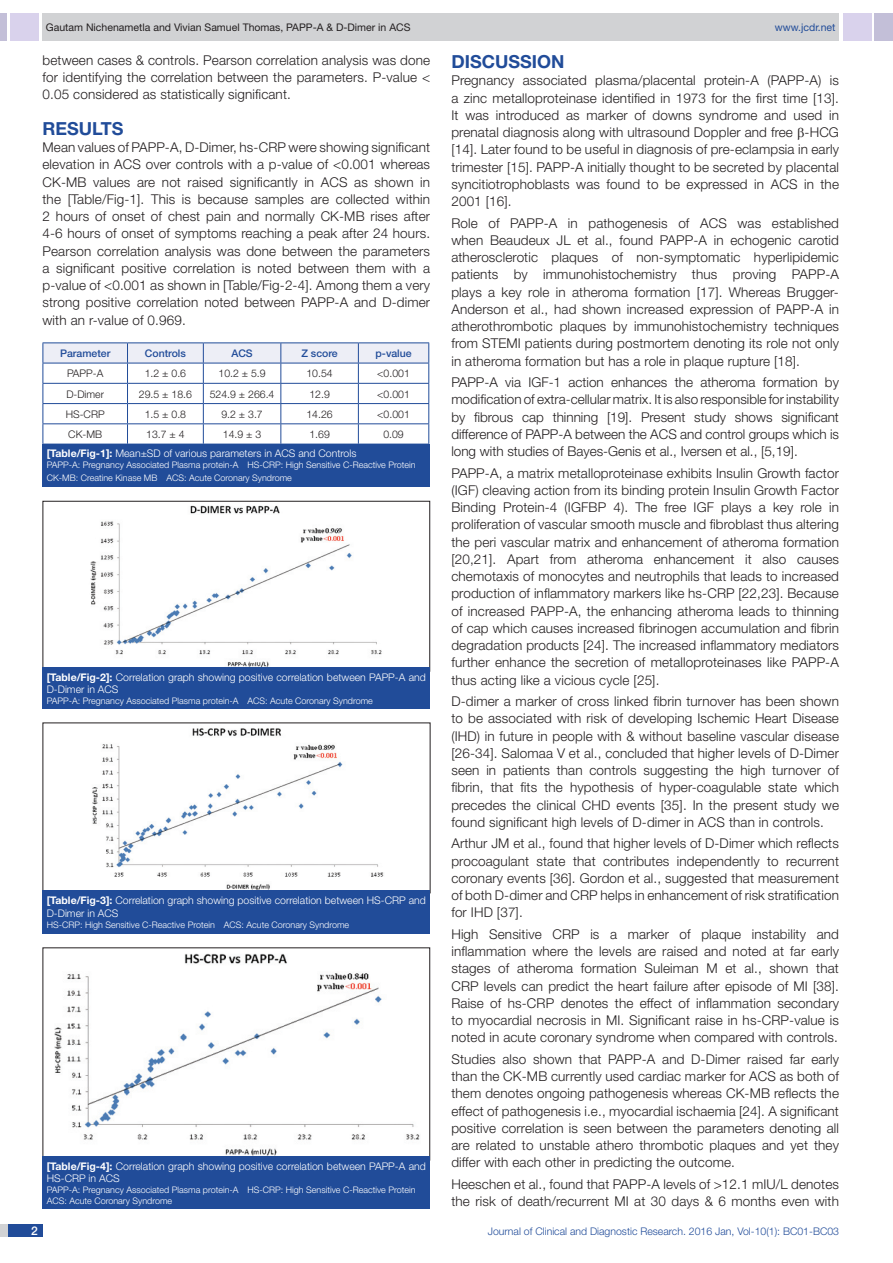
<style>
.page{position:relative;width:893px;height:1263px;background:#fff}
.page>*{position:absolute;margin:0;border:0;box-sizing:border-box;transform-origin:0 0}
.Heading{font:700 18px "Helvetica Neue";color:#214c99}
.Body_text{font:300 13.5px/17.2px "Helvetica Neue";letter-spacing:.01em;color:#231f20;text-align:justify}
.t1{font:500 12px "Helvetica Neue";color:#fff}
.Table_text{font:300 10.5px/12.6px "Helvetica Neue";color:#fff}
.Table_text-2{font:300 10.5px "Helvetica Neue";color:#231f20}
.t2{font:300 10.5px "Helvetica Neue";color:#214c99}
.t3{font:10.5px "Helvetica Neue";color:#231f20}
.Table_text-3{font:500 10.5px "Helvetica Neue";color:#214c99}
.t4{font:10.5px "Helvetica Neue";color:#214c99}
.Table_text-4{font:300 9px "Helvetica Neue";color:#fff}
.s1{font-weight:700}
</style>
<div class="page">
<div style="left:0;top:13px;width:7px;height:28px;background:#c3bfd8"></div>
<div style="left:10px;top:13px;width:29px;height:28px;background:#d9d2ec"></div>
<div style="left:43px;top:13px;width:796px;height:28px;background:#d1d2d4"></div>
<div style="left:875px;top:13px;width:18px;height:28px;background:#c3bfd8"></div>
<div style="left:843px;top:13px;width:29px;height:28px;background:#d9d2ec"></div>
<div style="left:0;top:1224px;width:43px;height:13px;background:#d1d2d4"></div>
<div style="left:8px;top:1224px;width:35px;height:13px;background:#214c99"></div>
<hr style="left:43px;top:342px;width:85px;height:1px;background:#214c99">
<hr style="left:128px;top:342px;width:75px;height:1px;background:#214c99">
<hr style="left:203px;top:342px;width:78px;height:1px;background:#214c99">
<hr style="left:281px;top:342px;width:77px;height:1px;background:#214c99">
<hr style="left:358px;top:342px;width:71px;height:1px;background:#214c99">
<svg style="left:43px;top:343px;width:386px;height:101px"></svg>
<div style="left:43px;top:444px;width:387px;height:42px;background:#214c99"></div>
<img style="left:90px;top:505px;width:292px;height:162px">
<div style="left:43px;top:501px;width:387px;height:171px;border:1px solid #231f20"></div>
<img style="left:92px;top:728px;width:292px;height:162px">
<div style="left:43px;top:667px;width:387px;height:42px;background:#214c99"></div>
<div style="left:43px;top:890px;width:387px;height:44px;background:#214c99"></div>
<img style="left:54px;top:953px;width:366px;height:203px">
<div style="left:43px;top:1156px;width:387px;height:53px;background:#214c99"></div>
<p class="t3" style="left:46px;top:21px;width:366px">Gautam Nichenametla and Vivian Samuel Thomas, PAPP-A &amp; D-Dimer in ACS</p>
<p class="t4" style="left:775px;top:21px;width:62px">www.jcdr.net</p>
<p class="Body_text" style="left:43px;top:51px;width:389px">between cases &amp; controls. Pearson correlation analysis was done for identifying the correlation between the parameters. P-value &lt; 0.05 considered as statistically significant.</p>
<p class="Heading" style="left:43px;top:117px;width:83px">RESULTS</p>
<p class="Body_text" style="left:43px;top:138px;width:389px">Mean values of PAPP-A, D-Dimer, hs-CRP were showing significant elevation in ACS over controls with a p-value of &lt;0.001 whereas CK-MB values are not raised significantly in ACS as shown in the [Table/Fig-1]. This is because samples are collected within 2 hours of onset of chest pain and normally CK-MB rises after 4-6 hours of onset of symptoms reaching a peak after 24 hours.<br>Pearson correlation analysis was done between the parameters a significant positive correlation is noted between them with a p-value of &lt;0.001 as shown in [Table/Fig-2-4]. Among them a very strong positive correlation noted between PAPP-A and D-dimer with an r-value of 0.969.</p>
<p class="Table_text-3" style="left:60px;top:347px;width:52px">Parameter</p>
<p class="Table_text-3" style="left:145px;top:347px;width:43px">Controls</p>
<p class="Table_text-3" style="left:231px;top:347px;width:23px">ACS</p>
<p class="Table_text-3" style="left:301px;top:347px;width:38px">Z score</p>
<p class="Table_text-3" style="left:375px;top:347px;width:38px">p-value</p>
<p class="Table_text-2" style="left:67px;top:367px;width:38px">PAPP-A</p>
<p class="Table_text-2" style="left:145px;top:367px;width:43px">1.2 ± 0.6</p>
<p class="Table_text-2" style="left:219px;top:367px;width:49px">10.2 ± 5.9</p>
<p class="Table_text-2" style="left:306px;top:367px;width:28px">10.54</p>
<p class="Table_text-2" style="left:377px;top:367px;width:34px">&lt;0.001</p>
<p class="Table_text-2" style="left:66px;top:387px;width:39px">D-Dimer</p>
<p class="Table_text-2" style="left:139px;top:387px;width:55px">29.5 ± 18.6</p>
<p class="Table_text-2" style="left:210px;top:387px;width:66px">524.9 ± 266.4</p>
<p class="Table_text-2" style="left:309px;top:387px;width:22px">12.9</p>
<p class="Table_text-2" style="left:377px;top:387px;width:34px">&lt;0.001</p>
<p class="Table_text-2" style="left:66px;top:408px;width:40px">HS-CRP</p>
<p class="Table_text-2" style="left:145px;top:408px;width:43px">1.5 ± 0.8</p>
<p class="Table_text-2" style="left:221px;top:408px;width:43px">9.2 ± 3.7</p>
<p class="Table_text-2" style="left:306px;top:408px;width:28px">14.26</p>
<p class="Table_text-2" style="left:377px;top:408px;width:34px">&lt;0.001</p>
<p class="Table_text-2" style="left:68px;top:428px;width:35px">CK-MB</p>
<p class="Table_text-2" style="left:146px;top:428px;width:40px">13.7 ± 4</p>
<p class="Table_text-2" style="left:223px;top:428px;width:40px">14.9 ± 3</p>
<p class="Table_text-2" style="left:309px;top:428px;width:22px">1.69</p>
<p class="Table_text-2" style="left:383px;top:428px;width:22px">0.09</p>
<p class="Table_text" style="left:47px;top:447px;width:311px"><span class="s1">[Table/Fig-1]:</span> Mean±SD of various parameters in ACS and Controls</p>
<p class="Table_text-4" style="left:47px;top:460px;width:370px">PAPP-A: Pregnancy Associated Plasma protein-A HS-CRP: High Sensitive C-Reactive Protein</p>
<p class="Table_text-4" style="left:47px;top:472px;width:247px">CK-MB: Creatine Kinase MB ACS: Acute Coronary Syndrome</p>
<p class="Table_text" style="left:47px;top:670px;width:381px"><span class="s1">[Table/Fig-2]:</span> Correlation graph showing positive correlation between PAPP-A and<br>D-Dimer in ACS</p>
<p class="Table_text-4" style="left:47px;top:695px;width:328px">PAPP-A: Pregnancy Associated Plasma protein-A ACS: Acute Coronary Syndrome</p>
<p class="Table_text" style="left:47px;top:894px;width:381px"><span class="s1">[Table/Fig-3]:</span> Correlation graph showing positive correlation between HS-CRP and<br>D-Dimer in ACS</p>
<p class="Table_text-4" style="left:47px;top:919px;width:304px">HS-CRP: High Sensitive C-Reactive Protein ACS: Acute Coronary Syndrome</p>
<p class="Table_text" style="left:47px;top:1159px;width:381px"><span class="s1">[Table/Fig-4]:</span> Correlation graph showing positive correlation between PAPP-A and<br>HS-CRP in ACS</p>
<p class="Table_text-4" style="left:47px;top:1184px;width:370px">PAPP-A: Pregnancy Associated Plasma protein-A HS-CRP: High Sensitive C-Reactive Protein</p>
<p class="Table_text-4" style="left:47px;top:1195px;width:127px">ACS: Acute Coronary Syndrome</p>
<p class="Heading" style="left:451px;top:51px;width:112px">DISCUSSION</p>
<p class="Body_text" style="left:451px;top:72px;width:389px">Pregnancy associated plasma/placental protein-A (PAPP-A) is a zinc metalloproteinase identified in 1973 for the first time [13].<br>It was introduced as marker of downs syndrome and used in prenatal diagnosis along with ultrasound Doppler and free -HCG [14]. Later found to be useful in diagnosis of pre-eclampsia in early trimester [15]. PAPP-A initially thought to be secreted by placental syncitiotrophoblasts was found to be expressed in ACS in the 2001 [16].</p>
<p class="Body_text" style="left:451px;top:214px;width:389px">Role of PAPP-A in pathogenesis of ACS was established when Beaudeux JL et al., found PAPP-A in echogenic carotid atherosclerotic plaques of non-symptomatic hyperlipidemic patients by immunohistochemistry thus proving PAPP-A plays a key role in atheroma formation [17]. Whereas Brugger-Anderson et al., had shown increased expression of PAPP-A in atherothrombotic plaques by immunohistochemistry techniques from STEMI patients during postmortem denoting its role not only in atheroma formation but has a role in plaque rupture [18].</p>
<p class="Body_text" style="left:451px;top:373px;width:389px">PAPP-A via IGF-1 action enhances the atheroma formation by modification of extra-cellular matrix. It is also responsible for instability by fibrous cap thinning [19]. Present study shows significant difference of PAPP-A between the ACS and control groups which is long with studies of Bayes-Genis et al., Iversen et al., [5,19].</p>
<p class="Body_text" style="left:451px;top:464px;width:389px">PAPP-A, a matrix metalloproteinase exhibits Insulin Growth factor (IGF) cleaving action from its binding protein Insulin Growth Factor Binding Protein-4 (IGFBP 4). The free IGF plays a key role in proliferation of vascular smooth muscle and fibroblast thus altering the peri vascular matrix and enhancement of atheroma formation [20,21]. Apart from atheroma enhancement it also causes chemotaxis of monocytes and neutrophils that leads to increased production of inflammatory markers like hs-CRP [22,23]. Because of increased PAPP-A, the enhancing atheroma leads to thinning of cap which causes increased fibrinogen accumulation and fibrin degradation products [24]. The increased inflammatory mediators further enhance the secretion of metalloproteinases like PAPP-A thus acting like a vicious cycle [25].</p>
<p class="Body_text" style="left:451px;top:692px;width:389px">D-dimer a marker of cross linked fibrin turnover has been shown to be associated with risk of developing Ischemic Heart Disease (IHD) in future in people with &amp; without baseline vascular disease [26-34]. Salomaa V et al., concluded that higher levels of D-Dimer seen in patients than controls suggesting the high turnover of fibrin, that fits the hypothesis of hyper-coagulable state which precedes the clinical CHD events [35]. In the present study we found significant high levels of D-dimer in ACS than in controls.</p>
<p class="Body_text" style="left:451px;top:835px;width:389px">Arthur JM et al., found that higher levels of D-Dimer which reflects procoagulant state that contributes independently to recurrent coronary events [36]. Gordon et al., suggested that measurement of both D-dimer and CRP helps in enhancement of risk stratification for IHD [37].</p>
<p class="Body_text" style="left:451px;top:925px;width:389px">High Sensitive CRP is a marker of plaque instability and inflammation where the levels are raised and noted at far early stages of atheroma formation Suleiman M et al., shown that CRP levels can predict the heart failure after episode of MI [38].<br>Raise of hs-CRP denotes the effect of inflammation secondary to myocardial necrosis in MI. Significant raise in hs-CRP-value is noted in acute coronary syndrome when compared with controls.</p>
<p class="Body_text" style="left:451px;top:1050px;width:389px">Studies also shown that PAPP-A and D-Dimer raised far early than the CK-MB currently used cardiac marker for ACS as both of them denotes ongoing pathogenesis whereas CK-MB reflects the effect of pathogenesis i.e., myocardial ischaemia [24]. A significant positive correlation is seen between the parameters denoting all are related to unstable athero thrombotic plaques and yet they differ with each other in predicting the outcome.</p>
<p class="Body_text" style="left:451px;top:1175px;width:389px">Heeschen et al., found that PAPP-A levels of &gt;12.1 mIU/L denotes the risk of death/recurrent MI at 30 days &amp; 6 months even with</p>
<p class="t1" style="left:31px;top:1223px;width:8px">2</p>
<p class="t2" style="left:488px;top:1225px;width:353px">Journal of Clinical and Diagnostic Research. 2016 Jan, Vol-10(1): BC01-BC03</p>
</div>
